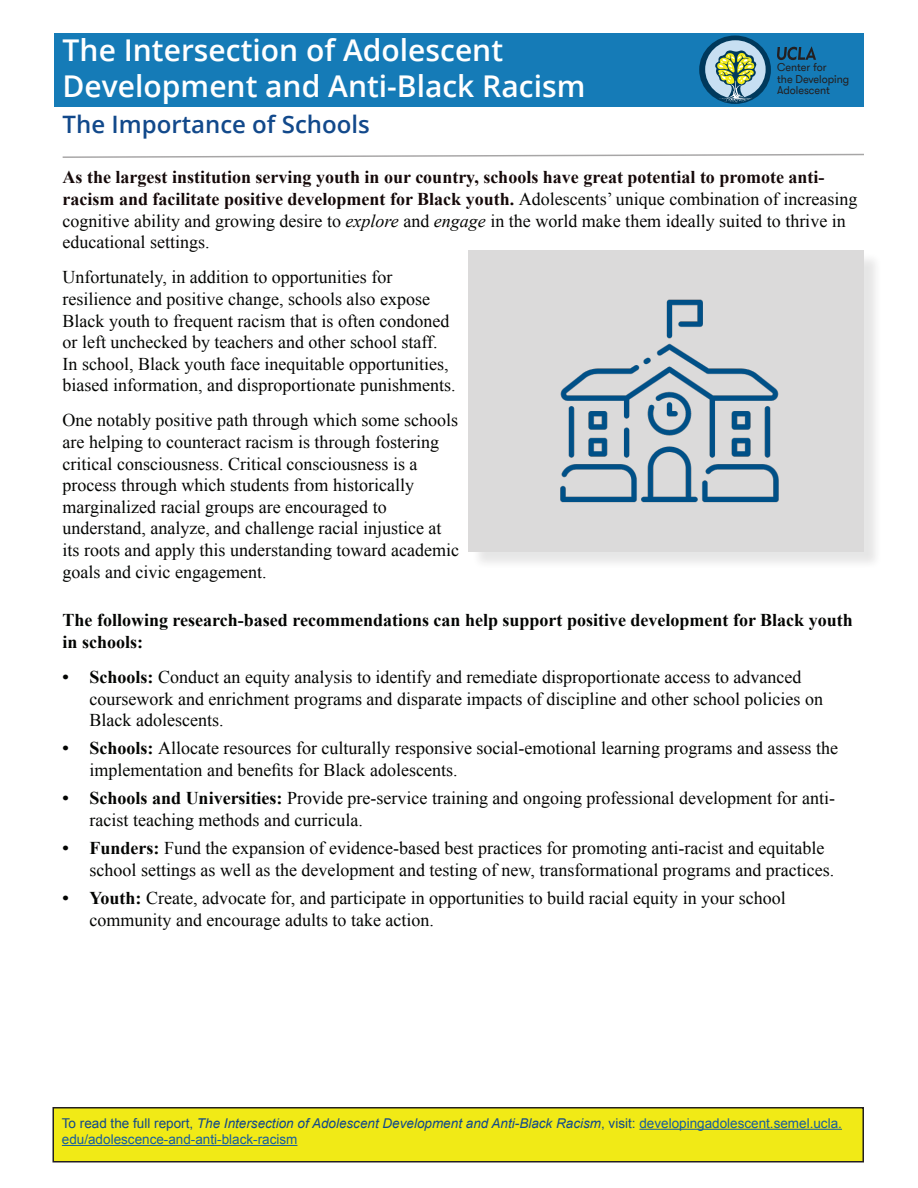
<style>
.page{position:relative;width:918px;height:1188px;background:#fff}
.page>*{position:absolute;margin:0;border:0;box-sizing:border-box;transform-origin:0 0}
.t1{font:600 30px/36px "Open Sans";color:#fff}
.t2{font:600 24px "Open Sans";color:#12498b}
.t3{font:18px/21.6px "Times New Roman";color:#040503}
.t4{font:700 18px/21.6px "Times New Roman";color:#150909}
.t5{font:700 18px/21.6px "Times New Roman";color:#040503}
.t6{font:13.5px/16.2px "Arial";color:#175d9e}
.t7{font:11.55px/11.6px "GT Walsheim";color:#231f20;scale:.94 1}
.s1{font-weight:400;color:#040503}
.s2{font-weight:400;font-style:italic;color:#040503}
.s3{font-weight:700}
.s4{color:#12498b}
.s5{font-style:italic;color:#12498b}
</style>
<div class="page">
<div style="left:53px;top:1108px;width:810px;height:54px;background:#f1ea16"></div>
<div style="left:52px;top:1107px;width:812px;height:55px;border:2px solid #231f20"></div>
<div style="left:54px;top:33px;width:810px;height:73px;background:#157bb7"></div>
<div style="left:471px;top:252px;width:412px;height:318px;background:#231f20;opacity:.75"></div>
<div style="left:469px;top:250px;width:395px;height:301px;background:#dbdada"></div>
<hr style="left:639px;top:1129px;width:203px;height:1px;background:#175d9e">
<hr style="left:62px;top:1145px;width:236px;height:1px;background:#175d9e">
<img style="left:560px;top:299px;width:219px;height:204px">
<svg style="left:62px;top:153px;width:802px;height:5px"></svg>
<div style="left:699px;top:36px;width:72px;height:68px;background:#00395c;border-radius:50%"></div>
<div style="left:705px;top:40px;width:61px;height:59px;background:#c7dff2;border-radius:50%"></div>
<svg style="left:715px;top:50px;width:42px;height:53px"></svg>
<svg style="left:777px;top:46px;width:39px;height:14px"></svg>
<p class="t1" style="left:63px;top:31px;width:524px">The Intersection of Adolescent<br>Development and Anti-Black Racism</p>
<p class="t2" style="left:63px;top:108px;width:309px">The Importance of Schools</p>
<p class="t4" style="left:63px;top:166px;width:796px">As the largest institution serving youth in our country, schools have great potential to promote anti&shy;racism and facilitate positive development for Black youth. <span class="s1">Adolescents’ unique combination of increasing cognitive ability and growing desire to</span> <span class="s2">explore</span> <span class="s1">and</span> <span class="s2">engage</span> <span class="s1">in the world make them ideally suited to thrive in educational settings.</span></p>
<p class="t3" style="left:63px;top:266px;width:394px">Unfortunately, in addition to opportunities for resilience and positive change, schools also expose Black youth to frequent racism that is often condoned or left unchecked by teachers and other school staff.<br>In school, Black youth face inequitable opportunities, biased information, and disproportionate punishments.</p>
<p class="t3" style="left:63px;top:409px;width:398px">One notably positive path through which some schools are helping to counteract racism is through fostering critical consciousness. Critical consciousness is a process through which students from historically marginalized racial groups are encouraged to understand, analyze, and challenge racial injustice at its roots and apply this understanding toward academic goals and civic engagement.</p>
<p class="t5" style="left:63px;top:609px;width:792px">The following research-based recommendations can help support positive development for Black youth in schools:</p>
<p class="t3" style="left:90px;top:666px;width:735px;text-indent:-27px"><span class="s3">• Schools:</span> Conduct an equity analysis to identify and remediate disproportionate access to advanced coursework and enrichment programs and disparate impacts of discipline and other school policies on<br>Black adolescents.</p>
<p class="t3" style="left:90px;top:737px;width:750px;text-indent:-27px"><span class="s3">• Schools:</span> Allocate resources for culturally responsive social-emotional learning programs and assess the implementation and benefits for Black adolescents.</p>
<p class="t3" style="left:90px;top:787px;width:747px;text-indent:-27px"><span class="s3">• Schools and Universities:</span> Provide pre-service training and ongoing professional development for anti&shy;racist teaching methods and curricula.</p>
<p class="t3" style="left:90px;top:837px;width:746px;text-indent:-27px"><span class="s3">• Funders:</span> Fund the expansion of evidence-based best practices for promoting anti-racist and equitable school settings as well as the development and testing of new, transformational programs and practices.</p>
<p class="t3" style="left:90px;top:887px;width:698px;text-indent:-27px"><span class="s3">• Youth:</span> Create, advocate for, and participate in opportunities to build racial equity in your school community and encourage adults to take action.</p>
<p class="t7" style="left:777px;top:62px;width:78px">Center for<br>the Developing<br>Adolescent</p>
<p class="t6" style="left:62px;top:1115px;width:782px"><span class="s4">To read the full report,</span> <span class="s5">The Intersection of Adolescent Development and Anti-Black Racism</span><span class="s4">, visit:</span> developingadolescent.semel.ucla. edu/adolescence-and-anti-black-racism</p>
</div>
